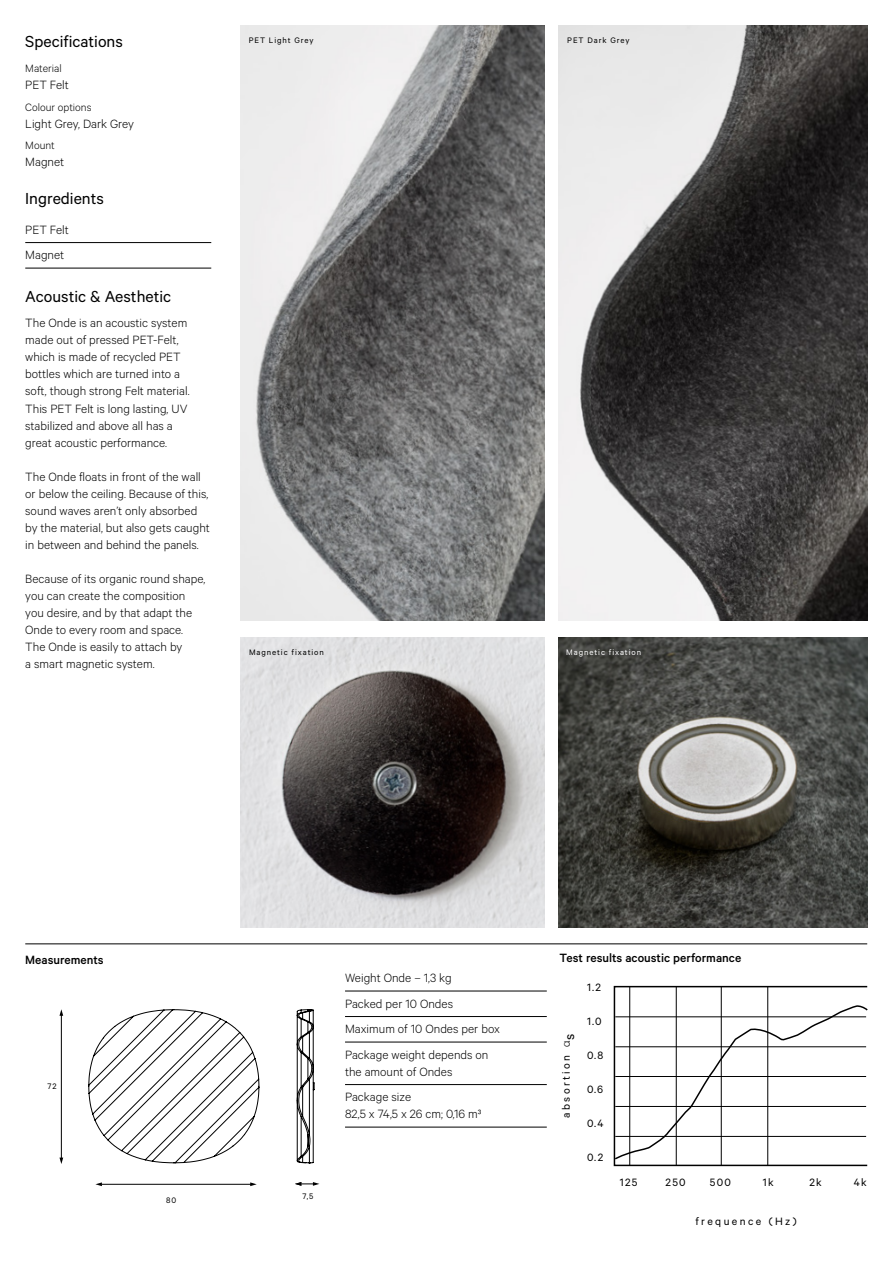
<style>
.page{position:relative;width:893px;height:1263px;background:#fff}
.page>*{position:absolute;margin:0;border:0;box-sizing:border-box;transform-origin:0 0}
.t1{font:18px "Calibre";color:#000}
.t2{font:300 13.5px/17px "Calibre";color:#000}
.t3{font:500 13.5px "Calibre";color:#000}
.t4{font:12px "Calibre";letter-spacing:.2em;color:#000}
.t5{font:300 12px "Calibre";color:#000}
.t6{font:9px "Calibre";letter-spacing:.1em;color:#000}
.t7{font:9px "Calibre";letter-spacing:.1em;color:#fff}
.s1{font-family:"Helvetica Neue";font-weight:300;font-size:10.5px}
.s2{font-size:15px}
</style>
<div class="page">
<hr style="left:25px;top:943px;width:842px;height:1px;background:#000">
<hr style="left:345px;top:991px;width:202px;height:1px;background:#000">
<hr style="left:345px;top:1016px;width:202px;height:1px;background:#000">
<hr style="left:345px;top:1042px;width:202px;height:1px;background:#000">
<hr style="left:345px;top:1084px;width:202px;height:1px;background:#000">
<hr style="left:345px;top:1127px;width:202px;height:1px;background:#000">
<img style="left:240px;top:26px;width:305px;height:595px">
<img style="left:559px;top:26px;width:308px;height:595px">
<img style="left:559px;top:638px;width:308px;height:289px">
<img style="left:240px;top:638px;width:305px;height:289px">
<svg style="left:88px;top:1009px;width:227px;height:154px"></svg>
<hr style="left:61px;top:1014px;width:1px;height:144px;background:#000">
<svg style="left:59px;top:1009px;width:4px;height:7px"></svg>
<svg style="left:59px;top:1157px;width:4px;height:7px"></svg>
<svg style="left:295px;top:1182px;width:24px;height:4px"></svg>
<svg style="left:95px;top:1182px;width:7px;height:4px"></svg>
<svg style="left:250px;top:1182px;width:7px;height:4px"></svg>
<hr style="left:102px;top:1184px;width:150px;height:1px;background:#000">
<div style="left:614px;top:986px;width:254px;height:180px;border:2px solid #000"></div>
<hr style="left:629px;top:987px;width:1px;height:178px;background:#000">
<hr style="left:676px;top:987px;width:1px;height:178px;background:#000">
<hr style="left:721px;top:987px;width:1px;height:178px;background:#000">
<hr style="left:767px;top:987px;width:1px;height:178px;background:#000">
<svg style="left:614px;top:1004px;width:254px;height:156px"></svg>
<hr style="left:25px;top:242px;width:186px;height:1px;background:#000">
<hr style="left:25px;top:268px;width:186px;height:1px;background:#000">
<h1 class="t1" style="left:25px;top:31px;width:99px">Specifications</h1>
<p class="t5" style="left:25px;top:62px;width:38px">Material</p>
<p class="t2" style="left:25px;top:76px;width:45px">PET Felt</p>
<p class="t5" style="left:25px;top:100px;width:68px">Colour options</p>
<p class="t2" style="left:25px;top:114px;width:110px">Light Grey, Dark Grey</p>
<p class="t5" style="left:25px;top:138px;width:31px">Mount</p>
<p class="t2" style="left:25px;top:153px;width:41px">Magnet</p>
<h1 class="t1" style="left:25px;top:188px;width:80px">Ingredients</h1>
<p class="t2" style="left:25px;top:216px;width:45px;line-height:25.5px">PET Felt<br>Magnet</p>
<h1 class="t1" style="left:25px;top:286px;width:147px">Acoustic &amp; Aesthetic</h1>
<p class="t2" style="left:25px;top:314px;width:166px">The Onde is an acoustic system made out of pressed PET-Felt, which is made of recycled PET bottles which are turned into a soft, though strong Felt material.<br>This PET Felt is long lasting, UV stabilized and above all has a great acoustic performance.</p>
<p class="t2" style="left:25px;top:467px;width:186px">The Onde floats in front of the wall or below the ceiling. Because of this, sound waves aren’t only absorbed by the material, but also gets caught in between and behind the panels.</p>
<p class="t2" style="left:25px;top:569px;width:182px">Because of its organic round shape, you can create the composition you desire, and by that adapt the<br>Onde to every room and space.<br>The Onde is easily to attach by<br>a smart magnetic system.</p>
<p class="t6" style="left:249px;top:34px;width:66px">PET Light Grey</p>
<p class="t6" style="left:567px;top:34px;width:64px">PET Dark Grey</p>
<p class="t6" style="left:249px;top:647px;width:76px">Magnetic fixation</p>
<p class="t7" style="left:566px;top:647px;width:76px">Magnetic fixation</p>
<p class="t3" style="left:25px;top:952px;width:80px">Measurements</p>
<p class="t6" style="left:48px;top:1080px;width:10px">72</p>
<p class="t6" style="left:166px;top:1195px;width:12px">80</p>
<p class="t6" style="left:302px;top:1191px;width:12px">7,5</p>
<p class="t2" style="left:345px;top:965px;width:156px;line-height:25.5px">Weight Onde – 1,3 kg<br>Packed per 10 Ondes<br>Maximum of 10 Ondes per box<br>Package weight depends on</p>
<p class="t2" style="left:345px;top:1058px;width:109px;line-height:25.5px">the amount of Ondes<br>Package size</p>
<p class="t2" style="left:345px;top:1105px;width:138px">82,5 x 74,5 x 26 cm; 0,16 m³</p>
<p class="t3" style="left:560px;top:950px;width:183px">Test results acoustic performance</p>
<p class="t4" style="left:587px;top:980px;width:16px">1.2</p>
<p class="t4" style="left:587px;top:1014px;width:16px">1.0</p>
<p class="t4" style="left:587px;top:1048px;width:18px">0.8</p>
<p class="t4" style="left:587px;top:1082px;width:18px">0.6</p>
<p class="t4" style="left:587px;top:1116px;width:18px">0.4</p>
<p class="t4" style="left:587px;top:1150px;width:18px">0.2</p>
<p class="t4" style="left:620px;top:1176px;width:19px">125</p>
<p class="t4" style="left:666px;top:1176px;width:22px">250</p>
<p class="t4" style="left:710px;top:1176px;width:22px">500</p>
<p class="t4" style="left:763px;top:1176px;width:12px">1k</p>
<p class="t4" style="left:809px;top:1176px;width:14px">2k</p>
<p class="t4" style="left:854px;top:1176px;width:14px">4k</p>
<p class="t4" style="left:695px;top:1214px;width:103px">frequence (Hz)</p>
<p class="t4" style="left:559px;top:1118px;width:85px;rotate:-90deg">absortion <span class="s1">α</span><span class="s2">s</span></p>
</div>
